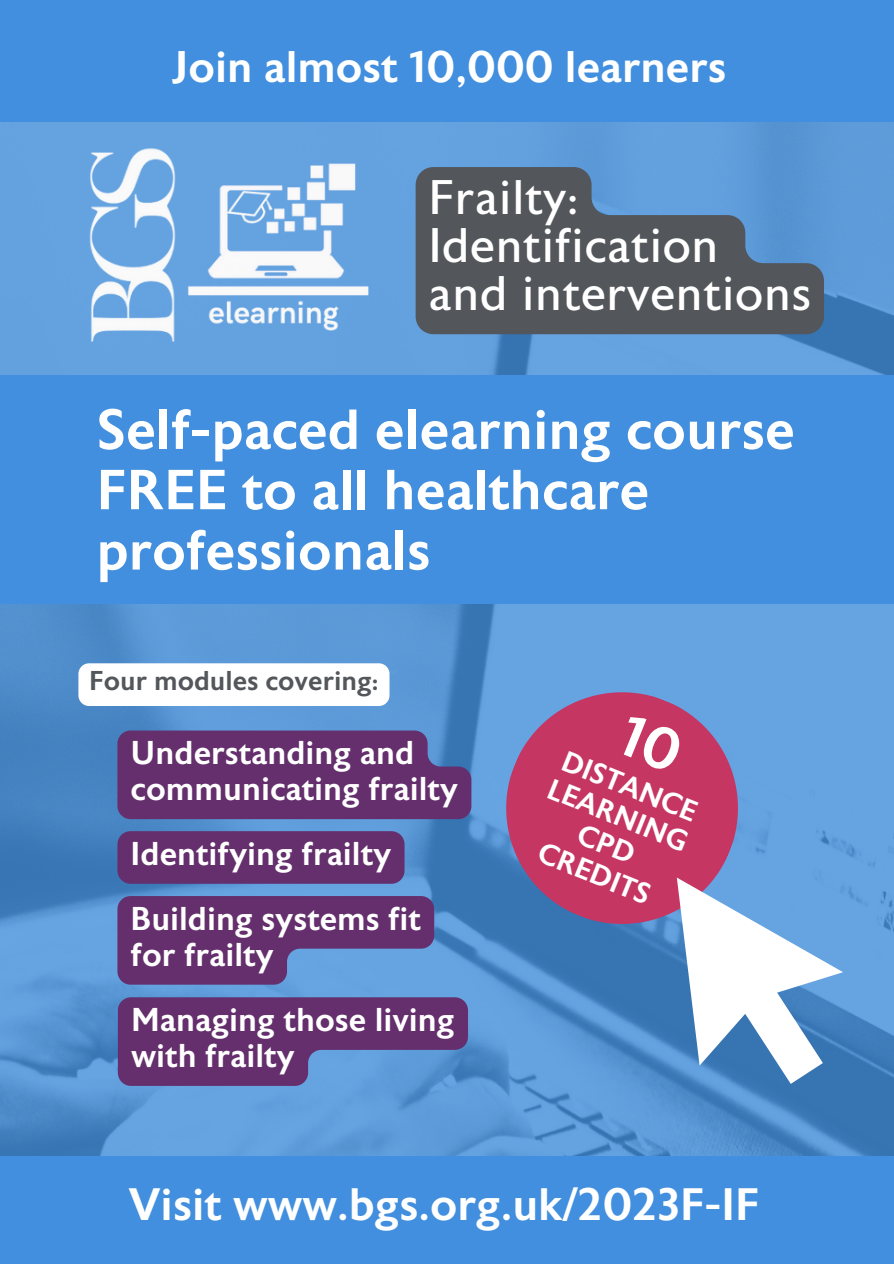
<style>
.page{position:relative;width:894px;height:1264px;background:#fff}
.page>*{position:absolute;margin:0;border:0;box-sizing:border-box;transform-origin:0 0}
.t1{font:500 56.25px/60.3px "Astoria Sans";color:#fff}
.t2{font:48.45px/48px "Astoria Sans";color:#fff}
.t3{font:500 45.45px "Astoria Sans";color:#fff}
.t4{font:500 44.25px "Astoria Sans";color:#fff}
.t5{font:500 33px/36px "Astoria Sans";color:#fff}
.t6{font:500 29.1px/31.3px "Astoria Sans";color:#fff;text-align:center}
.t7{font:500 27.3px "Astoria Sans";color:#53565a}
</style>
<div class="page">
<div style="left:0;top:0;width:893px;height:1263px;background:#418fde"></div>
<img style="left:0;top:122px;width:893px;height:1033px">
<svg style="left:471px;top:657px;width:301px;height:301px;background:#8b679d"></svg>
<svg style="left:676px;top:877px;width:166px;height:206px;background:#a2c0e2"></svg>
<svg style="left:415px;top:167px;width:408px;height:167px;background:#567"></svg>
<div style="left:0;top:375px;width:893px;height:229px;background:#418fde"></div>
<div style="left:117px;top:730px;width:354px;height:89px;background:#642f6c"></div>
<div style="left:78px;top:663px;width:311px;height:43px;background:#fff;border-radius:11px"></div>
<div style="left:117px;top:831px;width:287px;height:52px;background:#642f6c"></div>
<svg style="left:117px;top:896px;width:317px;height:88px;background:#644582"></svg>
<svg style="left:118px;top:997px;width:350px;height:88px;background:#624280"></svg>
<div style="left:616px;top:713px;width:69px;height:60px;background:#c63663"></div>
<p class="t4" style="left:171px;top:45px;width:556px">Join almost 10,000 learners</p>
<p class="t2" style="left:428px;top:178px;width:384px">Frailty:<br>Identification<br>and interventions</p>
<h3 class="t1" style="left:96px;top:405px;width:699px">Self-paced elearning course<br>FREE to all healthcare professionals</h3>
<h5 class="t7" style="left:89px;top:666px;width:291px">Four modules covering:</h5>
<h1 class="t5" style="left:131px;top:738px;width:329px">Understanding and communicating frailty</h1>
<p class="t6" style="left:568px;top:747px;width:145px;rotate:22deg">DISTANCE</p>
<p class="t6" style="left:553px;top:775px;width:150px;rotate:22deg">LEARNING<br>CPD<br>CREDITS</p>
<p class="t5" style="left:131px;top:838px;width:262px">Identifying frailty</p>
<h4 class="t5" style="left:131px;top:903px;width:292px">Building systems fit for frailty</h4>
<h4 class="t5" style="left:131px;top:1004px;width:325px">Managing those living with frailty</h4>
<p class="t3" style="left:128px;top:1181px;width:632px">Visit www.bgs.org.uk/2023F-IF</p>
</div>
